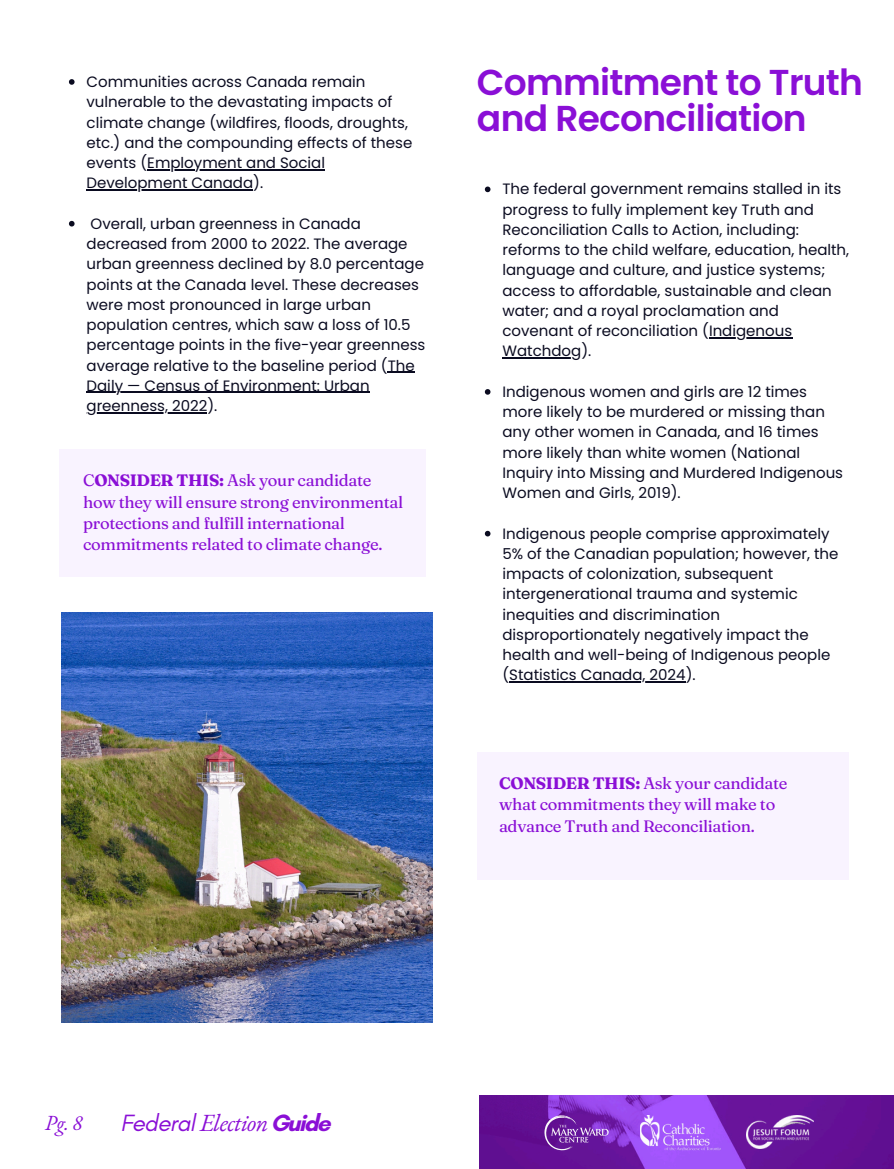
<style>
.page{position:relative;width:894px;height:1169px;background:#fff}
.page>*{position:absolute;margin:0;border:0;box-sizing:border-box;transform-origin:0 0}
.t1{font:600 36px/36px "Poppins";letter-spacing:-.02em;color:#8a0fd6}
.t2{font:italic 24px "EB Garamond";letter-spacing:-.02em;color:#8a0fd6}
.t3{font:italic 21px "EB Garamond";color:#8a0fd6}
.t4{font:16.5px/21.3px "Fraunces 9 pt";letter-spacing:-.02em;color:#8a0fd6}
.t5{font:15px/20.2px "Poppins";color:#0a0b20}
.s1{font-weight:700}
.s2{font-family:"Glacial Indifference"}
.s3{font-family:"Glacial Indifference";font-weight:700;font-style:normal}
</style>
<div class="page">
<svg style="left:484px;top:187px;width:6px;height:5px"></svg>
<hr style="left:708px;top:337px;width:84px;height:1px;background:#0a0b20">
<hr style="left:502px;top:358px;width:79px;height:1px;background:#0a0b20">
<svg style="left:484px;top:389px;width:6px;height:6px"></svg>
<svg style="left:484px;top:531px;width:6px;height:5px"></svg>
<hr style="left:509px;top:682px;width:176px;height:1px;background:#0a0b20">
<svg style="left:69px;top:79px;width:6px;height:6px"></svg>
<hr style="left:147px;top:169px;width:178px;height:1px;background:#0a0b20">
<hr style="left:86px;top:189px;width:167px;height:1px;background:#0a0b20">
<svg style="left:69px;top:221px;width:6px;height:5px"></svg>
<svg style="left:387px;top:372px;width:27px;height:1px"></svg>
<hr style="left:86px;top:392px;width:283px;height:1px;background:#0a0b20">
<hr style="left:86px;top:412px;width:121px;height:1px;background:#0a0b20">
<div style="left:477px;top:752px;width:371px;height:127px;background:#f9f3ff"></div>
<div style="left:59px;top:450px;width:366px;height:127px;background:#f9f3ff"></div>
<img style="left:479px;top:1095px;width:414px;height:74px">
<img style="left:479px;top:1096px;width:401px;height:73px">
<img style="left:640px;top:1115px;width:80px;height:35px">
<svg style="left:544px;top:1115px;width:64px;height:35px;background:#7d37ab"></svg>
<img style="left:746px;top:1115px;width:66px;height:33px">
<img style="left:61px;top:613px;width:371px;height:409px">
<p class="t5" style="left:86px;top:72px;width:327px">Communities across Canada remain vulnerable to the devastating impacts of climate change (wildfires, floods, droughts, etc.) and the compounding effects of these events (Employment and Social</p>
<p class="t5" style="left:86px;top:173px;width:178px">Development Canada).</p>
<p class="t5" style="left:86px;top:213px;width:340px">Overall, urban greenness in Canada decreased from 2000 to 2022. The average urban greenness declined by 8.0 percentage points at the Canada level. These decreases were most pronounced in large urban population centres, which saw a loss of 10.5 percentage points in the five-year greenness</p>
<p class="t5" style="left:86px;top:355px;width:329px">average relative to the baseline period (The</p>
<h4 class="t5" style="left:86px;top:375px;width:284px">Daily — Census of Environment: Urban</h4>
<h3 class="t5" style="left:86px;top:396px;width:132px">greenness, 2022).</h3>
<p class="t4" style="left:83px;top:470px;width:321px">C<span class="s1">ONSIDER THIS:</span> Ask your candidate how they will ensure strong environmental protections and fulfill international commitments related to climate change.</p>
<h3 class="t1" style="left:477px;top:65px;width:387px">Commitment to Truth and Reconciliation</h3>
<p class="t5" style="left:502px;top:179px;width:348px">The federal government remains stalled in its progress to fully implement key Truth and Reconciliation Calls to Action, including: reforms to the child welfare, education, health, language and culture, and justice systems; access to affordable, sustainable and clean water; and a royal proclamation and covenant of reconciliation (Indigenous</p>
<p class="t5" style="left:502px;top:341px;width:90px">Watchdog).</p>
<p class="t5" style="left:502px;top:382px;width:342px">Indigenous women and girls are 12 times more likely to be murdered or missing than any other women in Canada, and 16 times more likely than white women (National Inquiry into Missing and Murdered Indigenous Women and Girls, 2019).</p>
<p class="t5" style="left:502px;top:523px;width:337px">Indigenous people comprise approximately<br>5% of the Canadian population; however, the</p>
<p class="t5" style="left:502px;top:564px;width:329px">impacts of colonization, subsequent intergenerational trauma and systemic inequities and discrimination disproportionately negatively impact the health and well-being of Indigenous people (Statistics Canada, 2024).</p>
<h2 class="t4" style="left:499px;top:772px;width:290px"><span class="s1">CONSIDER THIS:</span> Ask your candidate what commitments they will make to advance Truth and Reconciliation.</h2>
<p class="t3" style="left:45px;top:1108px;width:39px">Pg. 8</p>
<p class="t2" style="left:120px;top:1107px;width:211px"><span class="s2">Federal</span> Election<span class="s3">Guide</span></p>
</div>
